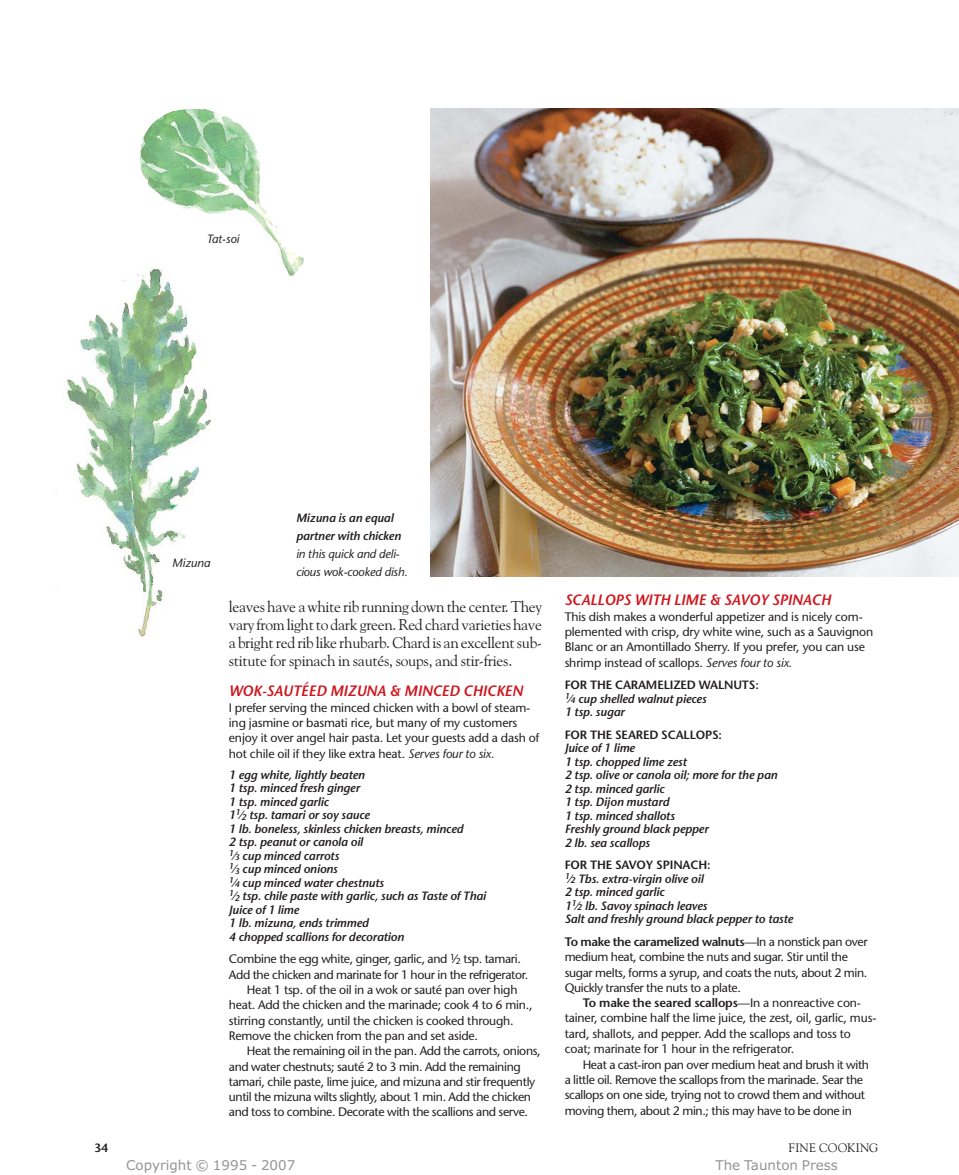
<style>
.page{position:relative;width:959px;height:1175px;background:#fff}
.page>*{position:absolute;margin:0;border:0;box-sizing:border-box;transform-origin:0 0}
.t1{font:15.6px/18px "Goudy Old Style BT";letter-spacing:-.015em;color:#231f20;text-align:justify}
.t2{font:italic 600 15px "Stone Sans";letter-spacing:-.01em;color:#ce171e}
.t3{font:13.5px "Verdana";color:#939598}
.t4{font:12.3px/15.3px "Stone Sans";letter-spacing:-.03em;color:#231f20}
.t5{font:12.3px/15.3px "Stone Sans";letter-spacing:-.01em;color:#231f20}
.t6{font:12.3px "Goudy Old Style BT";letter-spacing:.025em;color:#231f20}
.t7{font:italic 600 12px/13.5px "Stone Sans";letter-spacing:-.01em;color:#231f20}
.t8{font:italic 12px/18px "Stone Sans";letter-spacing:-.01em;color:#231f20}
.t9{font:600 12px "Stone Sans";letter-spacing:-.01em;color:#231f20}
.s1{font-style:italic}
.s2{font-size:8.4px}
.s3{font-size:8.55px}
.s4{font-style:normal}
.s5{font-weight:600}
</style>
<div class="page">
<img style="left:140px;top:109px;width:164px;height:167px">
<img style="left:56px;top:252px;width:167px;height:385px">
<img style="left:430px;top:108px;width:528px;height:468px">
<p class="t8" style="left:206px;top:231px;width:34px">Tat-soi</p>
<p class="t8" style="left:172px;top:555px;width:39px">Mizuna</p>
<p class="t7" style="left:296px;top:510px;width:106px;line-height:18px">Mizuna is an equal partner with chicken</p>
<p class="t8" style="left:296px;top:546px;width:113px">in this quick and deli&shy;cious wok-cooked dish.</p>
<p class="t1" style="left:229px;top:598px;width:315px">leaves have a white rib running down the center. They vary from light to dark green. Red chard varieties have a bright red rib like rhubarb. Chard is an excellent sub&shy;stitute for spinach in sautés, soups, and stir-fries.</p>
<p class="t2" style="left:229px;top:685px;width:295px">WOK-SAUTÉED MIZUNA &amp; MINCED CHICKEN</p>
<p class="t5" style="left:229px;top:701px;width:312px">I prefer serving the minced chicken with a bowl of steam&shy;ing jasmine or basmati rice, but many of my customers enjoy it over angel hair pasta. Let your guests add a dash of hot chile oil if they like extra heat. <span class="s1">Serves four to six.</span></p>
<p class="t7" style="left:229px;top:769px;width:259px">1 egg white, lightly beaten<br>1 tsp. minced fresh ginger<br>1 tsp. minced garlic<br>1<sup>1</sup>⁄<span class="s2">2</span> tsp. tamari or soy sauce<br>1 lb. boneless, skinless chicken breasts, minced<br>2 tsp. peanut or canola oil<br><sup>1</sup>⁄<span class="s2">3</span> cup minced carrots<br><sup>1</sup>⁄<span class="s2">3</span> cup minced onions<br><sup>1</sup>⁄<span class="s2">4</span> cup minced water chestnuts<br><sup>1</sup>⁄<span class="s2">2</span> tsp. chile paste with garlic, such as Taste of Thai<br>Juice of 1 lime<br>1 lb. mizuna, ends trimmed<br>4 chopped scallions for decoration</p>
<p class="t4" style="left:229px;top:952px;width:293px">Combine the egg white, ginger, garlic, and <sup>1</sup>⁄<span class="s3">2</span> tsp. tamari.</p>
<p class="t4" style="left:229px;top:968px;width:301px">Add the chicken and marinate for 1 hour in the refrigerator.</p>
<p class="t4" style="left:247px;top:983px;width:272px">Heat 1 tsp. of the oil in a wok or sauté pan over high</p>
<p class="t4" style="left:229px;top:998px;width:305px">heat. Add the chicken and the marinade; cook 4 to 6 min.,</p>
<p class="t4" style="left:229px;top:1014px;width:286px">stirring constantly, until the chicken is cooked through.</p>
<p class="t4" style="left:229px;top:1029px;width:251px">Remove the chicken from the pan and set aside.</p>
<p class="t4" style="left:247px;top:1044px;width:295px">Heat the remaining oil in the pan. Add the carrots, onions,</p>
<p class="t4" style="left:229px;top:1059px;width:293px">and water chestnuts; sauté 2 to 3 min. Add the remaining</p>
<p class="t4" style="left:229px;top:1075px;width:308px">tamari, chile paste, lime juice, and mizuna and stir frequently</p>
<p class="t4" style="left:229px;top:1090px;width:304px">until the mizuna wilts slightly, about 1 min. Add the chicken</p>
<p class="t4" style="left:229px;top:1105px;width:301px">and toss to combine. Decorate with the scallions and serve.</p>
<p class="t2" style="left:564px;top:594px;width:268px">SCALLOPS WITH LIME &amp; SAVOY SPINACH</p>
<p class="t5" style="left:564px;top:610px;width:310px">This dish makes a wonderful appetizer and is nicely com&shy;plemented with crisp, dry white wine, such as a Sauvignon Blanc or an Amontillado Sherry. If you prefer, you can use shrimp instead of scallops. <span class="s1">Serves four to six.</span></p>
<p class="t7" style="left:564px;top:679px;width:196px"><span class="s4">FOR THE CARAMELIZED WALNUTS:<br></span><sup>1</sup>⁄<span class="s2">4</span> cup shelled walnut pieces<br>1 tsp. sugar</p>
<p class="t9" style="left:564px;top:729px;width:159px">FOR THE SEARED SCALLOPS:</p>
<p class="t7" style="left:564px;top:742px;width:214px">Juice of 1 lime<br>1 tsp. chopped lime zest<br>2 tsp. olive or canola oil; more for the pan<br>2 tsp. minced garlic<br>1 tsp. Dijon mustard<br>1 tsp. minced shallots<br>Freshly ground black pepper<br>2 lb. sea scallops</p>
<p class="t7" style="left:564px;top:859px;width:230px"><span class="s4">FOR THE SAVOY SPINACH:<br></span><sup>1</sup>⁄<span class="s2">2</span> Tbs. extra-virgin olive oil<br>2 tsp. minced garlic<br>1<sup>1</sup>⁄<span class="s2">2</span> lb. Savoy spinach leaves<br>Salt and freshly ground black pepper to taste</p>
<p class="t4" style="left:564px;top:935px;width:304px"><span class="s5">To make the caramelized walnuts</span>—In a nonstick pan over medium heat, combine the nuts and sugar. Stir until the sugar melts, forms a syrup, and coats the nuts, about 2 min.<br>Quickly transfer the nuts to a plate.</p>
<p class="t5" style="left:564px;top:996px;width:313px;text-indent:18px"><span class="s5">To make the seared scallops</span>—In a nonreactive con&shy;tainer, combine half the lime juice, the zest, oil, garlic, mus&shy;tard, shallots, and pepper. Add the scallops and toss to coat; marinate for 1 hour in the refrigerator.</p>
<p class="t4" style="left:564px;top:1057px;width:306px;text-indent:18px">Heat a cast-iron pan over medium heat and brush it with a little oil. Remove the scallops from the marinade. Sear the scallops on one side, trying not to crowd them and without moving them, about 2 min.; this may have to be done in</p>
<p class="t9" style="left:94px;top:1143px;width:15px">34</p>
<p class="t6" style="left:788px;top:1142px;width:91px">FINE COOKING</p>
<p class="t3" style="left:126px;top:1160px;width:171px">Copyright © 1995 - 2007</p>
<p class="t3" style="left:715px;top:1160px;width:124px">The Taunton Press</p>
</div>
